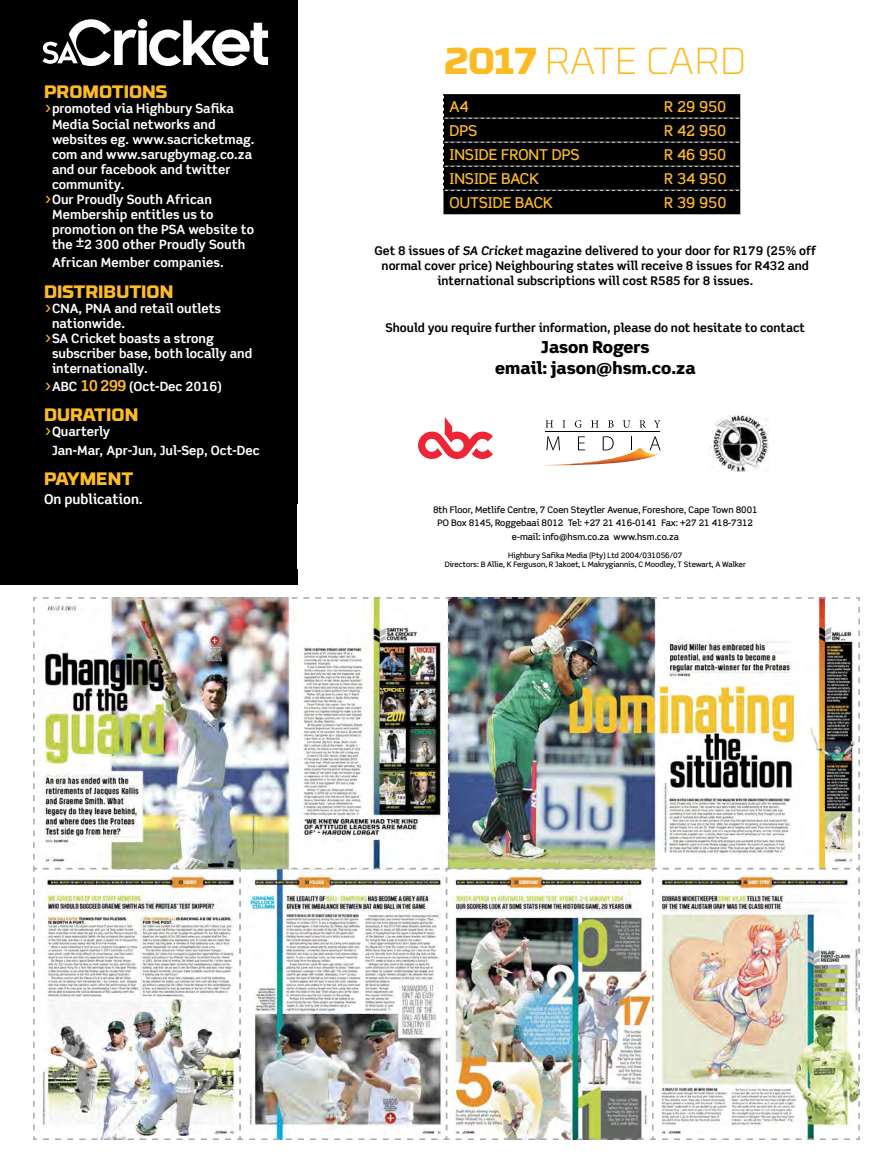
<style>
.page{position:relative;width:893px;height:1170px;background:#fff}
.page>*{position:absolute;margin:0;border:0;box-sizing:border-box;transform-origin:0 0}
.t1{font:200 37.5px "RB No 3.1";letter-spacing:-.005em;color:#fdbb23}
.t2{font:800 18px "RB No 3.1";color:#fdbb23}
.t3{font:900 16.5px/21px "Scene Alt";color:#000;text-align:center}
.t4{font:500 15px "Scene Alt";color:#fdbb23}
.t5{font:700 13.5px "Scene Alt";color:#fff}
.t6{font:700 12.75px/18.5px "Scene Alt";color:#fff}
.t7{font:700 12px/15px "Scene Alt";color:#000;text-align:center}
.t8{font:500 9px/13.5px "Scene Alt";color:#000;text-align:center}
.t9{font:500 7.5px/9px "Scene Alt";color:#000;text-align:center}
.s1{color:#fdbb23}
.s2{font-size:15px;color:#fdbb23}
.s3{font-weight:800}
.s4{font-style:italic}
</style>
<div class="page">
<div style="left:0;top:0;width:298px;height:584px;background:#000"></div>
<svg style="left:654px;top:420px;width:6px;height:7px"></svg>
<svg style="left:545px;top:420px;width:8px;height:7px"></svg>
<svg style="left:562px;top:420px;width:3px;height:7px"></svg>
<svg style="left:575px;top:420px;width:7px;height:7px"></svg>
<svg style="left:591px;top:420px;width:8px;height:7px"></svg>
<svg style="left:608px;top:420px;width:6px;height:7px"></svg>
<svg style="left:623px;top:420px;width:7px;height:7px"></svg>
<svg style="left:639px;top:420px;width:7px;height:7px"></svg>
<hr style="left:545px;top:431px;width:114px;height:1px;background:#000">
<svg style="left:546px;top:436px;width:115px;height:29px"></svg>
<img style="left:710px;top:415px;width:59px;height:56px">
<img style="left:33px;top:597px;width:827px;height:542px">
<img style="left:447px;top:597px;width:413px;height:273px">
<svg style="left:418px;top:417px;width:75px;height:42px"></svg>
<svg style="left:43px;top:19px;width:225px;height:47px"></svg>
<svg style="left:443px;top:94px;width:297px;height:120px;background:#060606"></svg>
<h2 class="t2" style="left:44px;top:77px;width:125px">PROMOTIONS</h2>
<p class="t6" style="left:44px;top:99px;width:192px"><span class="s1">&gt;</span>promoted via Highbury Safika</p>
<p class="t6" style="left:52px;top:114px;width:165px">Media Social networks and</p>
<p class="t6" style="left:52px;top:129px;width:204px">websites eg. www.sacricketmag.</p>
<p class="t6" style="left:52px;top:144px;width:202px">com and www.sarugbymag.co.za</p>
<p class="t6" style="left:52px;top:159px;width:180px">and our facebook and twitter</p>
<p class="t6" style="left:52px;top:174px;width:74px">community.</p>
<p class="t6" style="left:44px;top:189px;width:169px"><span class="s1">&gt;</span>Our Proudly South African</p>
<p class="t6" style="left:52px;top:204px;width:163px">Membership entitles us to</p>
<p class="t6" style="left:52px;top:219px;width:204px">promotion on the PSA website to</p>
<p class="t6" style="left:52px;top:234px;width:195px">the ±2 300 other Proudly South</p>
<p class="t6" style="left:52px;top:253px;width:173px">African Member companies.</p>
<h2 class="t2" style="left:44px;top:276px;width:131px">DISTRIBUTION</h2>
<p class="t6" style="left:44px;top:298px;width:179px"><span class="s1">&gt;</span>CNA, PNA and retail outlets</p>
<p class="t6" style="left:52px;top:313px;width:75px">nationwide.</p>
<p class="t6" style="left:44px;top:328px;width:171px"><span class="s1">&gt;</span>SA Cricket boasts a strong</p>
<p class="t6" style="left:52px;top:343px;width:202px">subscriber base, both locally and</p>
<p class="t6" style="left:52px;top:358px;width:97px">internationally.</p>
<p class="t6" style="left:44px;top:377px;width:180px"><span class="s1">&gt;</span>ABC <span class="s2">10 299</span> (Oct-Dec 2016)</p>
<h2 class="t2" style="left:44px;top:400px;width:96px">DURATION</h2>
<p class="t6" style="left:52px;top:422px;width:209px;text-indent:-8px"><span class="s1">&gt;</span>Quarterly<br>Jan-Mar, Apr-Jun, Jul-Sep, Oct-Dec</p>
<h2 class="t2" style="left:44px;top:464px;width:91px">PAYMENT</h2>
<p class="t5" style="left:44px;top:490px;width:100px">On publication.</p>
<h1 class="t1" style="left:444px;top:34px;width:303px"><span class="s3">2017</span> RATE CARD</h1>
<p class="t4" style="left:449px;top:97px;width:21px">A4</p>
<p class="t4" style="left:664px;top:97px;width:64px">R 29 950</p>
<p class="t4" style="left:449px;top:121px;width:29px">DPS</p>
<p class="t4" style="left:664px;top:121px;width:64px">R 42 950</p>
<p class="t4" style="left:449px;top:145px;width:132px">Inside Front DPS</p>
<p class="t4" style="left:664px;top:145px;width:64px">R 46 950</p>
<p class="t4" style="left:449px;top:169px;width:66px">Inside Back</p>
<p class="t4" style="left:664px;top:169px;width:64px">R 34 950</p>
<p class="t4" style="left:449px;top:193px;width:20px">Outsid</p>
<p class="t4" style="left:503px;top:193px;width:26px">e Back</p>
<p class="t4" style="left:664px;top:193px;width:64px">R 39 950</p>
<p class="t7" style="left:374px;top:243px;width:443px">Get 8 issues of <span class="s4">SA Cricket</span> magazine delivered to your door for R179 (25% off normal cover price) Neighbouring states will receive 8 issues for R432 and international subscriptions will cost R585 for 8 issues.</p>
<p class="t7" style="left:386px;top:320px;width:421px">Should you require further information, please do not hesitate to contact</p>
<p class="t3" style="left:495px;top:336px;width:202px">Jason Rogers<br>email: jason@hsm.co.za</p>
<p class="t8" style="left:433px;top:502px;width:326px">8th Floor, Metlife Centre, 7 Coen Steytler Avenue, Foreshore, Cape Town 8001<br>PO Box 8145, Roggebaai 8012 Tel: +27 21 416-0141 Fax: +27 21 418-7312 e-mail: info@hsm.co.za www.hsm.co.za</p>
<p class="t9" style="left:445px;top:550px;width:303px">Highbury Safika Media (Pty) Ltd 2004/031056/07<br>Directors: B Allie, K Ferguson, R Jakoet, L Makrygiannis, C Moodley, T Stewart, A Walker</p>
</div>
